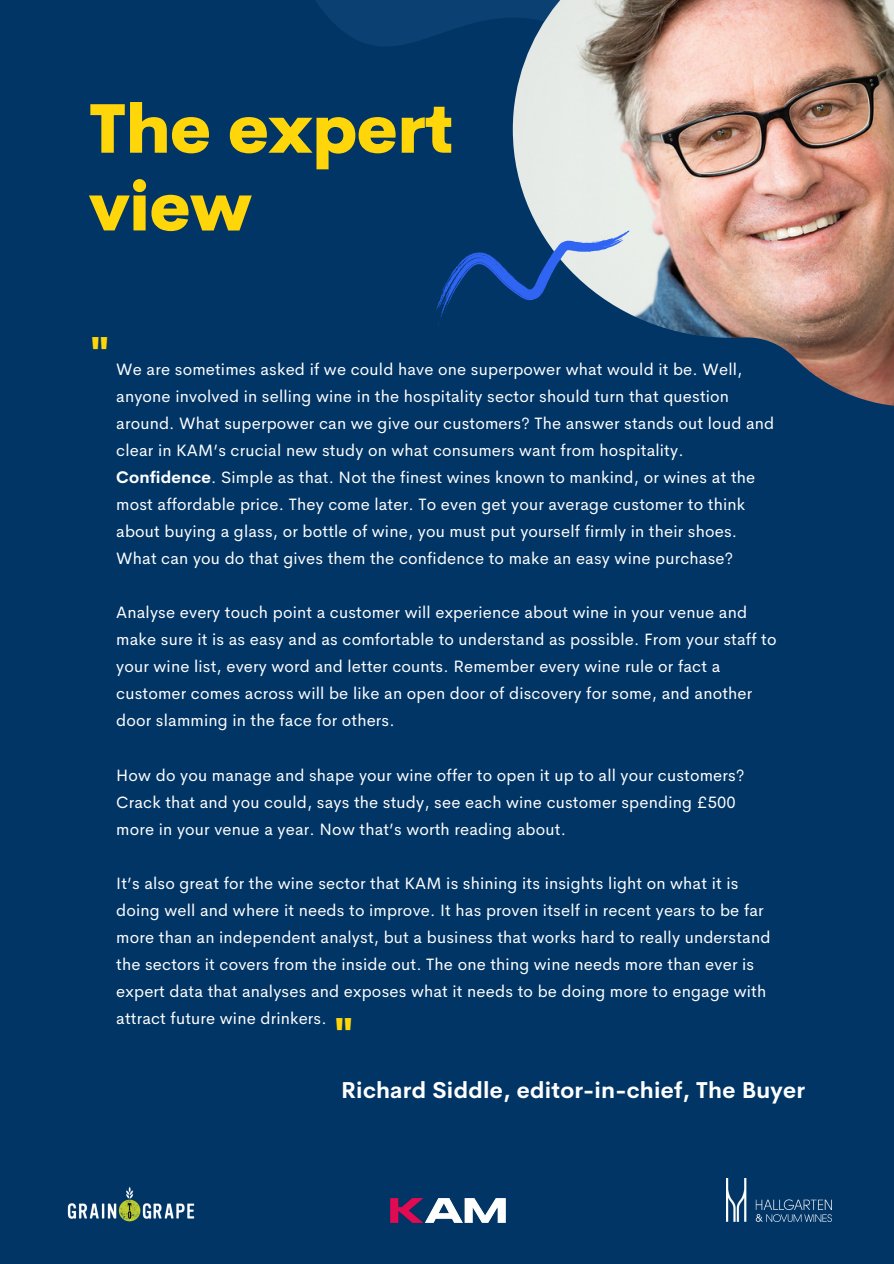
<style>
.page{position:relative;width:894px;height:1264px;background:#fff}
.page>*{position:absolute;margin:0;border:0;box-sizing:border-box;transform-origin:0 0}
.t1{font:800 67.5px/77.7px "Cerebri Sans";color:#ffd60a}
.t2{font:800 37.5px "Cerebri Sans";color:#ffd60a}
.t3{font:700 22.5px "Cerebri Sans";letter-spacing:.01em;color:#fff}
.t4{font:16.5px/27px "Cerebri Sans";letter-spacing:.01em;color:#fff}
.s1{font-weight:700}
</style>
<div class="page">
<div style="left:0;top:0;width:893px;height:1263px;background:#003566"></div>
<svg style="left:316px;top:0;width:196px;height:46px;fill:#0b4172"></svg>
<img style="left:512px;top:0;width:381px;height:406px">
<svg style="left:436px;top:206px;width:204px;height:123px"></svg>
<img style="left:390px;top:1198px;width:116px;height:25px">
<img style="left:726px;top:1178px;width:105px;height:43px">
<img style="left:67px;top:1187px;width:128px;height:34px">
<p class="t1" style="left:89px;top:90px;width:365px">The expert view</p>
<p class="t2" style="left:89px;top:327px;width:22px">"</p>
<p class="t4" style="left:116px;top:356px;width:659px">We are sometimes asked if we could have one superpower what would it be. Well, anyone involved in selling wine in the hospitality sector should turn that question around. What superpower can we give our customers? The answer stands out loud and clear in KAM’s crucial new study on what consumers want from hospitality.<br><span class="s1">Confidence</span>. Simple as that. Not the finest wines known to mankind, or wines at the most affordable price. They come later. To even get your average customer to think about buying a glass, or bottle of wine, you must put yourself firmly in their shoes.<br>What can you do that gives them the confidence to make an easy wine purchase?</p>
<p class="t4" style="left:116px;top:599px;width:661px">Analyse every touch point a customer will experience about wine in your venue and make sure it is as easy and as comfortable to understand as possible. From your staff to your wine list, every word and letter counts. Remember every wine rule or fact a customer comes across will be like an open door of discovery for some, and another door slamming in the face for others.</p>
<p class="t4" style="left:116px;top:761px;width:629px">How do you manage and shape your wine offer to open it up to all your customers?<br>Crack that and you could, says the study, see each wine customer spending £500 more in your venue a year. Now that’s worth reading about.</p>
<p class="t4" style="left:116px;top:869px;width:655px">It’s also great for the wine sector that KAM is shining its insights light on what it is doing well and where it needs to improve. It has proven itself in recent years to be far more than an independent analyst, but a business that works hard to really understand the sectors it covers from the inside out. The one thing wine needs more than ever is expert data that analyses and exposes what it needs to be doing more to engage with attract future wine drinkers.</p>
<p class="t2" style="left:333px;top:1007px;width:22px">"</p>
<p class="t3" style="left:341px;top:1075px;width:465px">Richard Siddle, editor-in-chief, The Buyer</p>
</div>
